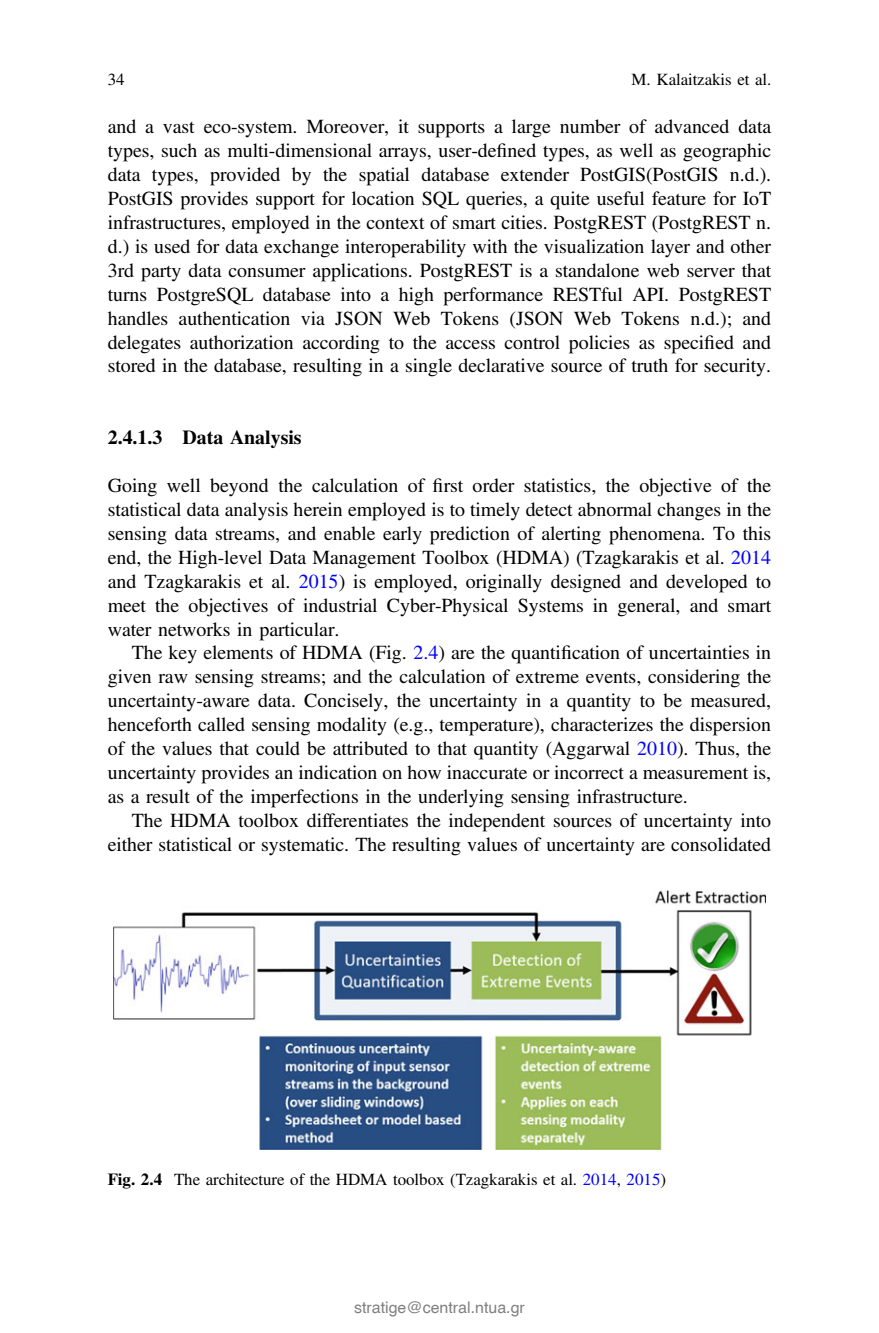
<style>
.page{position:relative;width:879px;height:1333px;background:#fff}
.page>*{position:absolute;margin:0;border:0;box-sizing:border-box;transform-origin:0 0}
.t1{font:20px/24px "Vcsldw Blkkvf Whcxym Adv TT5 ada 87 cc";color:#000;text-align:justify}
.t2{font:20px "Grsnvr Dldrcq Xscdjp Adv T Teeee 58 d 9.B";color:#000}
.t3{font:17px "Vcsldw Blkkvf Whcxym Adv TT5 ada 87 cc";color:#000}
.t4{font:16px "Helvetica";color:#808080}
.s1{font-family:"Sbfqlb Bybtlm Yxcyvx Adv TT5 ada 87 cc+fb"}
.s2{color:#00f}
.s3{font-family:"Grsnvr Dldrcq Xscdjp Adv T Teeee 58 d 9.B"}
</style>
<div class="page">
<img style="left:113px;top:890px;width:653px;height:258px">
<p class="t3" style="left:108px;top:73px;width:18px">34</p>
<p class="t3" style="left:631px;top:73px;width:141px">M. Kalaitzakis et al.</p>
<p class="t1" style="left:108px;top:116px;width:665px">and a vast eco-system. Moreover, it supports a large number of advanced data types, such as multi-dimensional arrays, user-de<span class="s1">fi</span>ned types, as well as geographic data types, provided by the spatial database extender PostGIS(PostGIS n.d.).<br>PostGIS provides support for location SQL queries, a quite useful feature for IoT infrastructures, employed in the context of smart cities. PostgREST (PostgREST n. d.) is used for data exchange interoperability with the visualization layer and other 3rd party data consumer applications. PostgREST is a standalone web server that turns PostgreSQL database into a high performance RESTful API. PostgREST handles authentication via JSON Web Tokens (JSON Web Tokens n.d.); and delegates authorization according to the access control policies as speci<span class="s1">fi</span>ed and stored in the database, resulting in a single declarative source of truth for security.</p>
<p class="t2" style="left:108px;top:430px;width:195px">2.4.1.3 Data Analysis</p>
<p class="t1" style="left:108px;top:475px;width:665px">Going well beyond the calculation of <span class="s1">fi</span>rst order statistics, the objective of the statistical data analysis herein employed is to timely detect abnormal changes in the sensing data streams, and enable early prediction of alerting phenomena. To this end, the High-level Data Management Toolbox (HDMA) (Tzagkarakis et al. <span class="s2">2014 </span>and Tzagkarakis et al. <span class="s2">2015</span>) is employed, originally designed and developed to meet the objectives of industrial Cyber-Physical Systems in general, and smart water networks in particular.</p>
<p class="t1" style="left:108px;top:642px;width:665px;text-indent:24px">The key elements of HDMA (Fig. <span class="s2">2.4</span>) are the quanti<span class="s1">fi</span>cation of uncertainties in given raw sensing streams; and the calculation of extreme events, considering the uncertainty-aware data. Concisely, the uncertainty in a quantity to be measured, henceforth called sensing modality (e.g., temperature), characterizes the dispersion of the values that could be attributed to that quantity (Aggarwal <span class="s2">2010</span>). Thus, the uncertainty provides an indication on how inaccurate or incorrect a measurement is, as a result of the imperfections in the underlying sensing infrastructure.</p>
<p class="t1" style="left:108px;top:810px;width:665px;text-align:right">The HDMA toolbox differentiates the independent sources of uncertainty into either statistical or systematic. The resulting values of uncertainty are consolidated</p>
<p class="t3" style="left:108px;top:1173px;width:560px"><span class="s3">Fig. 2.4</span> The architecture of the HDMA toolbox (Tzagkarakis et al. <span class="s2">2014</span>, <span class="s2">2015</span>)</p>
<p class="t4" style="left:354px;top:1297px;width:172px">stratige@central.ntua.gr</p>
</div>
